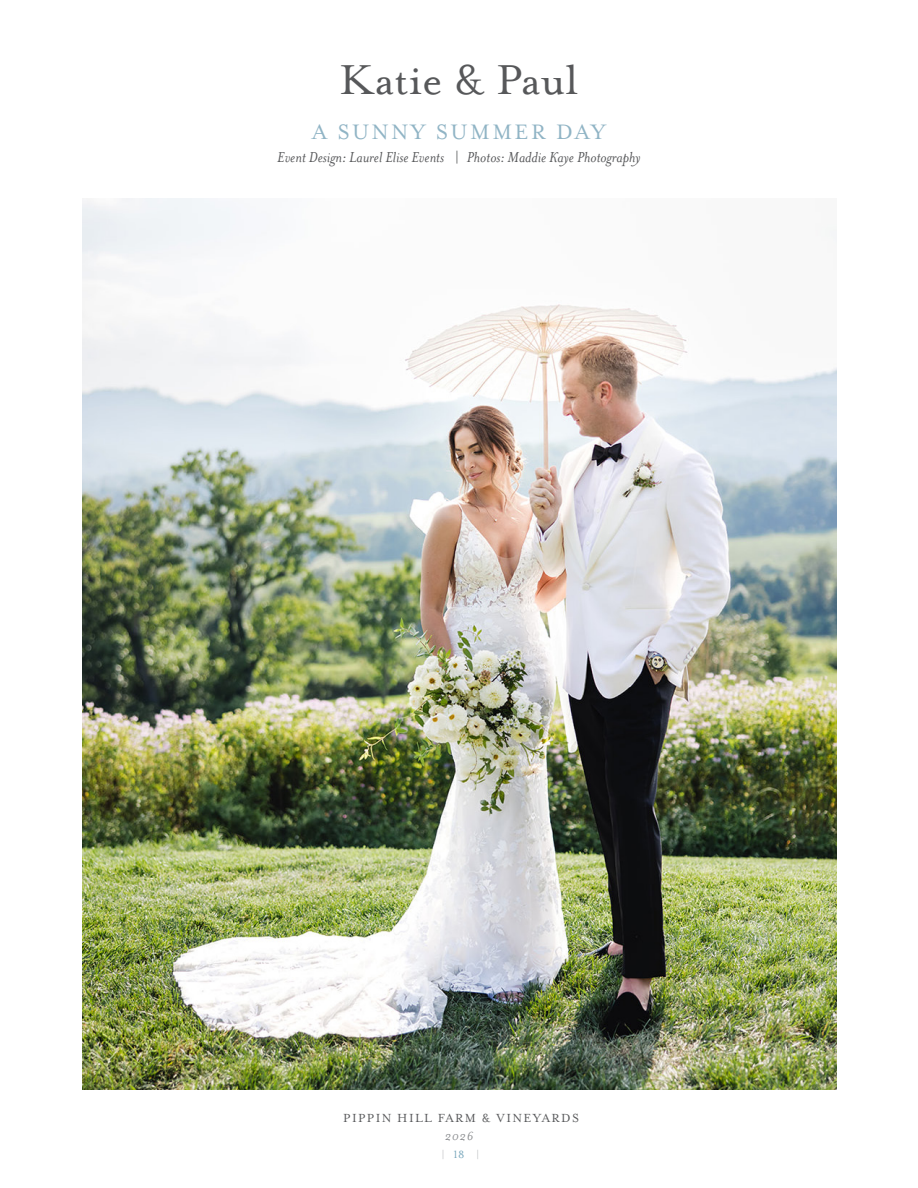
<style>
.page{position:relative;width:918px;height:1188px;background:#fff}
.page>*{position:absolute;margin:0;border:0;box-sizing:border-box;transform-origin:0 0}
.t1{font:48px "Mrs Eaves OT";color:#57585a}
.t2{font:24px "Mrs Eaves OT";letter-spacing:.1em;color:#90b4c5}
.t3{font:italic 16.5px "Mrs Eaves OT";color:#57585a}
.t4{font:13.5px "Mrs Eaves OT";letter-spacing:.1em;color:#57585a}
.t5{font:italic 13.5px "Mrs Eaves OT";color:#87898c}
.t6{font:12px "Mrs Eaves OT";color:#bcbdc0}
.s1{font-style:normal}
.s2{color:#77a6bb}
</style>
<div class="page">
<img style="left:82px;top:199px;width:755px;height:891px">
<p class="t1" style="left:340px;top:53px;width:240px">Katie &amp; Paul</p>
<p class="t2" style="left:312px;top:118px;width:295px">A SUNNY SUMMER DAY</p>
<p class="t3" style="left:277px;top:148px;width:365px">Event Design: Laurel Elise Events <span class="s1">|</span> Photos: Maddie Kaye Photography</p>
<p class="t4" style="left:343px;top:1110px;width:237px">PIPPIN HILL FARM &amp; VINEYARDS</p>
<p class="t5" style="left:445px;top:1128px;width:30px">2026</p>
<p class="t6" style="left:441px;top:1147px;width:40px">| <span class="s2">18</span> |</p>
</div>
